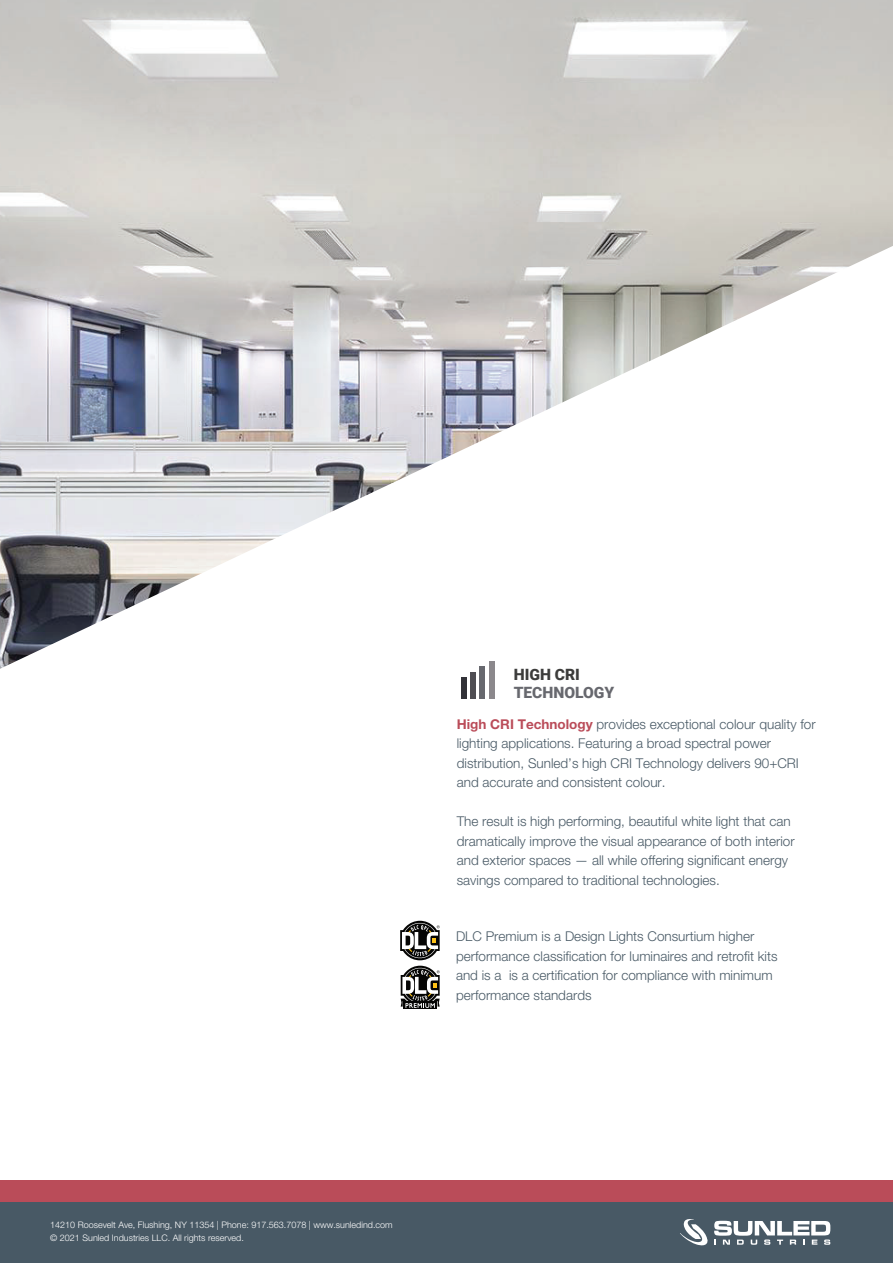
<style>
.page{position:relative;width:893px;height:1263px;background:#fff}
.page>*{position:absolute;margin:0;border:0;box-sizing:border-box;transform-origin:0 0}
.t1{font:900 15.6px "Roboto";color:#67686e}
.t2{font:900 15.6px "Roboto";color:#3c3c3b}
.t3{font:300 13.5px/19.5px "Helvetica Neue LT Std";color:#485965}
.t4{font:300 9px/13.5px "Helvetica Neue LT Std";color:#fff}
.s1{font-weight:700;color:#ba4c59}
</style>
<div class="page">
<img style="left:0;top:0;width:893px;height:669px">
<div style="left:403px;top:1002px;width:34px;height:7px;background:#050504"></div>
<svg style="left:401px;top:966px;width:39px;height:42px"></svg>
<svg style="left:400px;top:921px;width:40px;height:39px"></svg>
<div style="left:0;top:1202px;width:893px;height:61px;background:#485965"></div>
<div style="left:0;top:1180px;width:893px;height:22px;background:#ba4c59"></div>
<svg style="left:714px;top:1221px;width:116px;height:24px"></svg>
<svg style="left:680px;top:1219px;width:28px;height:26px"></svg>
<div style="left:462px;top:677px;width:5px;height:22px;background:#323238"></div>
<div style="left:471px;top:672px;width:5px;height:27px;background:#4f4e53"></div>
<div style="left:480px;top:666px;width:5px;height:33px;background:#67686e"></div>
<div style="left:489px;top:661px;width:5px;height:38px;background:#8b888c"></div>
<p class="t2" style="left:514px;top:663px;width:68px">HIGH CRI</p>
<p class="t1" style="left:514px;top:682px;width:102px">TECHNOLOGY</p>
<p class="t3" style="left:457px;top:714px;width:360px"><span class="s1">High CRI Technology</span> provides exceptional colour quality for lighting applications. Featuring a broad spectral power distribution, Sunled’s high CRI Technology delivers 90+CRI and accurate and consistent colour.</p>
<p class="t3" style="left:457px;top:812px;width:339px">The result is high performing, beautiful white light that can dramatically improve the visual appearance of both interior and exterior spaces — all while offering significant energy savings compared to traditional technologies.</p>
<p class="t3" style="left:456px;top:926px;width:323px">DLC Premium is a Design Lights Consurtium higher performance classification for luminaires and retrofit kits and is a is a certification for compliance with minimum performance standards</p>
<p class="t4" style="left:50px;top:1217px;width:344px">14210 Roosevelt Ave, Flushing, NY 11354 | Phone: 917.563.7078 | www.sunledind.com © 2021 Sunled Industries LLC. All rights reserved.</p>
</div>
